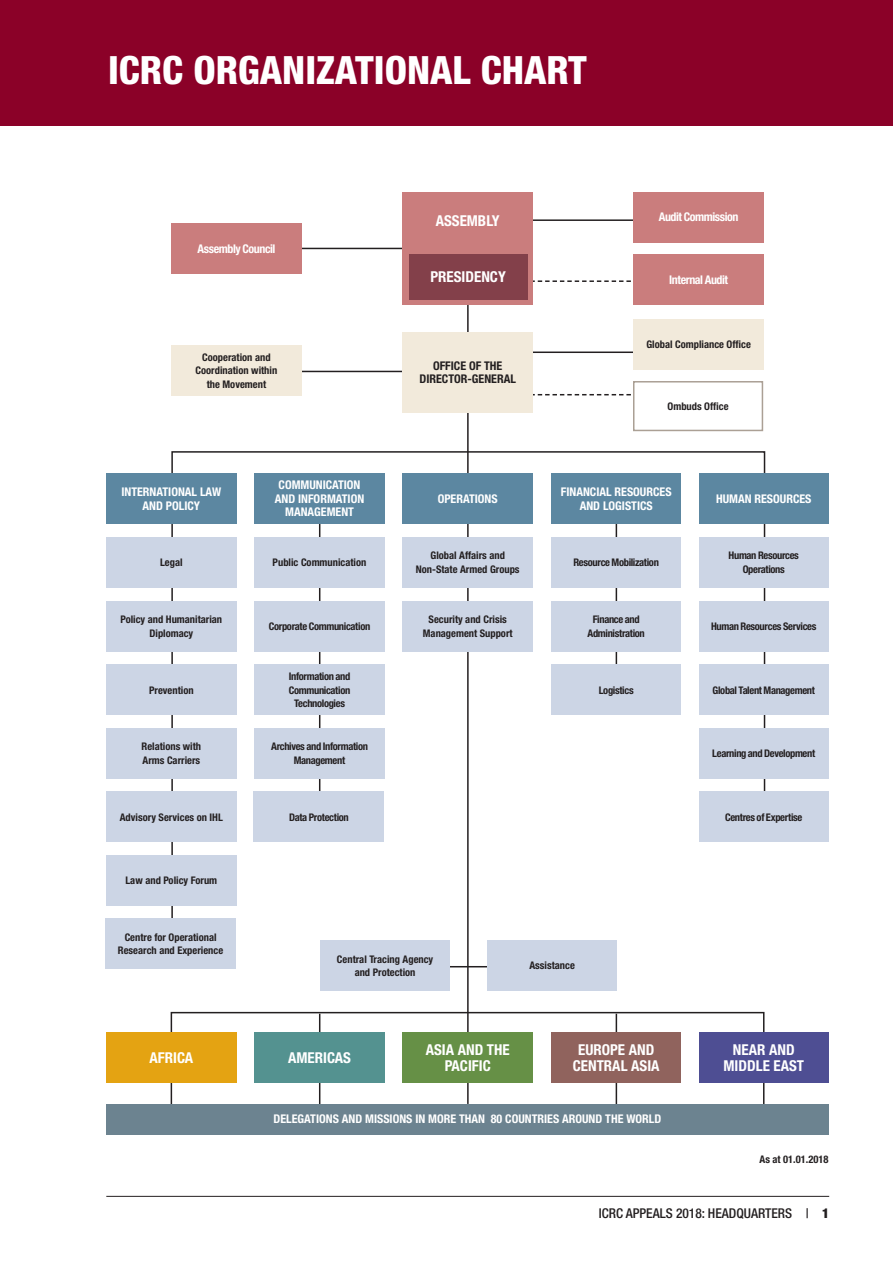
<style>
.page{position:relative;width:893px;height:1263px;background:#fff}
.page>*{position:absolute;margin:0;border:0;box-sizing:border-box;transform-origin:0 0}
.t1{font:800 condensed 39px "Helvetica Neue LT Std";color:#fff}
.ChartOP_Zone_10point{font:700 condensed 15px/16.5px "Helvetica Neue LT Std";color:#fff;text-align:center}
.ChartOP_Total{font:700 condensed 15px "Helvetica Neue LT Std";color:#fff}
.t2{font:500 condensed 13.5px "Helvetica Neue LT Std";color:#231f20}
.ChartOP_Region_8poin{font:700 condensed 12px/13.5px "Helvetica Neue LT Std";color:#fff;text-align:center}
.ChartOP_Region_8poin-2{font:700 condensed 12px "Helvetica Neue LT Std";letter-spacing:-.035em;color:#fff}
.ChartOP_Region_8poin-3{font:700 condensed 12px/13.5px "Helvetica Neue LT Std";color:#231f20;text-align:center}
.ChartOP_Context_7poi{font:700 condensed 10.5px/13.5px "Helvetica Neue LT Std";color:#231f20;text-align:center}
.ChartOP_Context_7poi-2{font:700 condensed 10.5px/13.5px "Helvetica Neue LT Std";letter-spacing:-.03em;color:#231f20;text-align:center}
.ChartOP_Context_7poi-3{font:700 condensed 10.5px/13.5px "Helvetica Neue LT Std";letter-spacing:-.035em;color:#231f20;text-align:center}
.s1{font-weight:900}
</style>
<div class="page">
<hr style="left:503px;top:351px;width:189px;height:2px;background:#231f20">
<hr style="left:467px;top:284px;width:2px;height:820px;background:#231f20">
<svg style="left:171px;top:450px;width:595px;height:480px"></svg>
<hr style="left:357px;top:966px;width:224px;height:1px;background:#231f20">
<hr style="left:278px;top:248px;width:190px;height:1px;background:#231f20">
<hr style="left:501px;top:219px;width:189px;height:2px;background:#231f20">
<svg style="left:533px;top:280px;width:101px;height:2px"></svg>
<svg style="left:533px;top:394px;width:98px;height:1px"></svg>
<svg style="left:170px;top:1011px;width:595px;height:93px"></svg>
<hr style="left:278px;top:371px;width:190px;height:1px;background:#231f20">
<div style="left:402px;top:332px;width:131px;height:80px;background:#f2eadb"></div>
<div style="left:171px;top:346px;width:131px;height:50px;background:#f2eadb"></div>
<div style="left:633px;top:381px;width:130px;height:50px;border:2px solid #aba095"></div>
<div style="left:254px;top:1032px;width:131px;height:51px;background:#549290"></div>
<div style="left:403px;top:1032px;width:130px;height:51px;background:#669046"></div>
<div style="left:551px;top:1032px;width:130px;height:51px;background:#90635d"></div>
<div style="left:254px;top:473px;width:131px;height:51px;background:#5c87a1"></div>
<div style="left:403px;top:473px;width:130px;height:51px;background:#5c87a1"></div>
<div style="left:551px;top:473px;width:130px;height:51px;background:#5c87a1"></div>
<div style="left:106px;top:473px;width:130px;height:51px;background:#5c87a1"></div>
<div style="left:699px;top:473px;width:129px;height:51px;background:#5c87a1"></div>
<div style="left:106px;top:1032px;width:130px;height:51px;background:#e4a312"></div>
<div style="left:699px;top:1032px;width:129px;height:51px;background:#4e4e93"></div>
<div style="left:106px;top:1104px;width:722px;height:30px;background:#6c8390"></div>
<div style="left:254px;top:537px;width:131px;height:50px;background:#ccd5e5"></div>
<div style="left:403px;top:537px;width:130px;height:50px;background:#ccd5e5"></div>
<div style="left:551px;top:537px;width:130px;height:50px;background:#ccd5e5"></div>
<div style="left:254px;top:601px;width:131px;height:50px;background:#ccd5e5"></div>
<div style="left:403px;top:601px;width:130px;height:50px;background:#ccd5e5"></div>
<div style="left:551px;top:601px;width:130px;height:50px;background:#ccd5e5"></div>
<div style="left:254px;top:665px;width:131px;height:50px;background:#ccd5e5"></div>
<div style="left:551px;top:665px;width:130px;height:50px;background:#ccd5e5"></div>
<div style="left:254px;top:728px;width:131px;height:50px;background:#ccd5e5"></div>
<div style="left:106px;top:537px;width:130px;height:50px;background:#ccd5e5"></div>
<div style="left:699px;top:537px;width:129px;height:50px;background:#ccd5e5"></div>
<div style="left:106px;top:601px;width:130px;height:50px;background:#ccd5e5"></div>
<div style="left:699px;top:601px;width:129px;height:50px;background:#ccd5e5"></div>
<div style="left:106px;top:665px;width:130px;height:50px;background:#ccd5e5"></div>
<div style="left:699px;top:665px;width:129px;height:50px;background:#ccd5e5"></div>
<div style="left:106px;top:728px;width:130px;height:50px;background:#ccd5e5"></div>
<div style="left:699px;top:728px;width:129px;height:50px;background:#ccd5e5"></div>
<div style="left:699px;top:792px;width:129px;height:50px;background:#ccd5e5"></div>
<div style="left:106px;top:792px;width:130px;height:50px;background:#ccd5e5"></div>
<div style="left:106px;top:855px;width:130px;height:50px;background:#ccd5e5"></div>
<div style="left:487px;top:940px;width:130px;height:51px;background:#ccd5e5"></div>
<div style="left:320px;top:940px;width:130px;height:51px;background:#ccd5e5"></div>
<div style="left:403px;top:192px;width:130px;height:57px;background:#ca7d7d"></div>
<div style="left:403px;top:248px;width:130px;height:57px;background:#ca7d7d"></div>
<div style="left:634px;top:192px;width:130px;height:50px;background:#ca7d7d"></div>
<div style="left:634px;top:255px;width:130px;height:50px;background:#ca7d7d"></div>
<div style="left:171px;top:223px;width:131px;height:51px;background:#ca7d7d"></div>
<div style="left:409px;top:254px;width:118px;height:45px;background:#83404a"></div>
<div style="left:634px;top:319px;width:130px;height:50px;background:#f2eadb"></div>
<div style="left:106px;top:919px;width:130px;height:50px;background:#ccd5e5"></div>
<div style="left:254px;top:792px;width:130px;height:50px;background:#ccd5e5"></div>
<div style="left:0;top:0;width:893px;height:126px;background:#8b0128"></div>
<hr style="left:106px;top:1196px;width:723px;height:1px;background:#231f20">
<h1 class="t1" style="left:108px;top:46px;width:480px">ICRC ORGANIZATIONAL CHART</h1>
<p class="ChartOP_Region_8poin-2" style="left:197px;top:241px;width:79px">Assembly Council</p>
<p class="ChartOP_Context_7poi" style="left:196px;top:350px;width:83px">Cooperation and<br>Coordination within the Movement</p>
<p class="ChartOP_Total" style="left:436px;top:212px;width:65px">ASSEMBLY</p>
<p class="ChartOP_Total" style="left:430px;top:268px;width:77px">PRESIDENCY</p>
<p class="ChartOP_Region_8poin-3" style="left:419px;top:359px;width:98px">OFFICE OF THE<br>DIRECTOR-GENERAL</p>
<p class="ChartOP_Region_8poin-2" style="left:659px;top:210px;width:81px">Audit Commission</p>
<p class="ChartOP_Region_8poin-2" style="left:669px;top:272px;width:60px">Internal Audit</p>
<p class="ChartOP_Context_7poi" style="left:646px;top:337px;width:106px">Global Compliance Office</p>
<p class="ChartOP_Context_7poi" style="left:668px;top:399px;width:63px">Ombuds Office</p>
<p class="ChartOP_Region_8poin" style="left:275px;top:478px;width:91px">COMMUNICATION<br>AND INFORMATION<br>MANAGEMENT</p>
<p class="ChartOP_Region_8poin" style="left:121px;top:485px;width:101px">INTERNATIONAL LAW<br>AND POLICY</p>
<p class="ChartOP_Region_8poin" style="left:716px;top:492px;width:97px">HUMAN RESOURCES</p>
<p class="ChartOP_Region_8poin" style="left:438px;top:492px;width:61px">OPERATIONS</p>
<p class="ChartOP_Region_8poin" style="left:561px;top:485px;width:112px">FINANCIAL RESOURCES<br>AND LOGISTICS</p>
<p class="ChartOP_Context_7poi" style="left:273px;top:555px;width:95px">Public Communication</p>
<p class="ChartOP_Context_7poi" style="left:416px;top:549px;width:105px">Global Affairs and<br>Non-State Armed Groups</p>
<p class="ChartOP_Context_7poi-2" style="left:573px;top:555px;width:87px">Resource Mobilization</p>
<p class="ChartOP_Context_7poi" style="left:160px;top:555px;width:24px">Legal</p>
<p class="ChartOP_Context_7poi-2" style="left:729px;top:549px;width:72px">Human Resources<br>Operations</p>
<p class="ChartOP_Context_7poi-2" style="left:269px;top:619px;width:103px">Corporate Communication</p>
<p class="ChartOP_Context_7poi" style="left:423px;top:613px;width:91px">Security and Crisis<br>Management Support</p>
<p class="ChartOP_Context_7poi-3" style="left:588px;top:613px;width:59px">Finance and<br>Administration</p>
<p class="ChartOP_Context_7poi-2" style="left:289px;top:669px;width:63px">Information and<br>Communication<br>Technologies</p>
<p class="ChartOP_Context_7poi" style="left:121px;top:613px;width:103px">Policy and Humanitarian<br>Diplomacy</p>
<p class="ChartOP_Context_7poi-2" style="left:711px;top:619px;width:107px">Human Resources Services</p>
<p class="ChartOP_Context_7poi" style="left:149px;top:683px;width:46px">Prevention</p>
<p class="ChartOP_Context_7poi-2" style="left:713px;top:683px;width:104px">Global Talent Management</p>
<p class="ChartOP_Context_7poi-2" style="left:599px;top:683px;width:36px">Logistics</p>
<p class="ChartOP_Context_7poi" style="left:142px;top:740px;width:61px">Relations with</p>
<p class="ChartOP_Context_7poi" style="left:143px;top:753px;width:59px">Arms Carriers</p>
<p class="ChartOP_Context_7poi-2" style="left:271px;top:740px;width:98px">Archives and Information<br>Management</p>
<p class="ChartOP_Context_7poi-3" style="left:712px;top:746px;width:104px">Learning and Development</p>
<p class="ChartOP_Context_7poi" style="left:120px;top:810px;width:105px">Advisory Services on IHL</p>
<p class="ChartOP_Context_7poi-2" style="left:725px;top:810px;width:79px">Centres of Expertise</p>
<p class="ChartOP_Context_7poi-2" style="left:289px;top:810px;width:61px">Data Protection</p>
<p class="ChartOP_Context_7poi" style="left:125px;top:873px;width:93px">Law and Policy Forum</p>
<p class="ChartOP_Context_7poi" style="left:118px;top:930px;width:107px">Centre for Operational<br>Research and Experience</p>
<p class="ChartOP_Context_7poi" style="left:337px;top:952px;width:98px">Central Tracing Agency and Protection</p>
<p class="ChartOP_Context_7poi" style="left:529px;top:959px;width:47px">Assistance</p>
<p class="ChartOP_Zone_10point" style="left:288px;top:1049px;width:64px">AMERICAS</p>
<p class="ChartOP_Zone_10point" style="left:426px;top:1041px;width:85px">ASIA AND THE<br>PACIFIC</p>
<p class="ChartOP_Zone_10point" style="left:573px;top:1041px;width:88px">EUROPE AND<br>CENTRAL ASIA</p>
<p class="ChartOP_Zone_10point" style="left:150px;top:1049px;width:45px">AFRICA</p>
<p class="ChartOP_Zone_10point" style="left:723px;top:1041px;width:82px">NEAR AND<br>MIDDLE EAST</p>
<p class="ChartOP_Region_8poin" style="left:274px;top:1112px;width:389px">DELEGATIONS AND MISSIONS IN MORE THAN 80 COUNTRIES AROUND THE WORLD</p>
<p class="ChartOP_Context_7poi" style="left:759px;top:1152px;width:71px">As at 01.01.2018</p>
<p class="t2" style="left:599px;top:1205px;width:232px">ICRC APPEALS 2018: HEADQUARTERS | <span class="s1">1</span></p>
</div>
